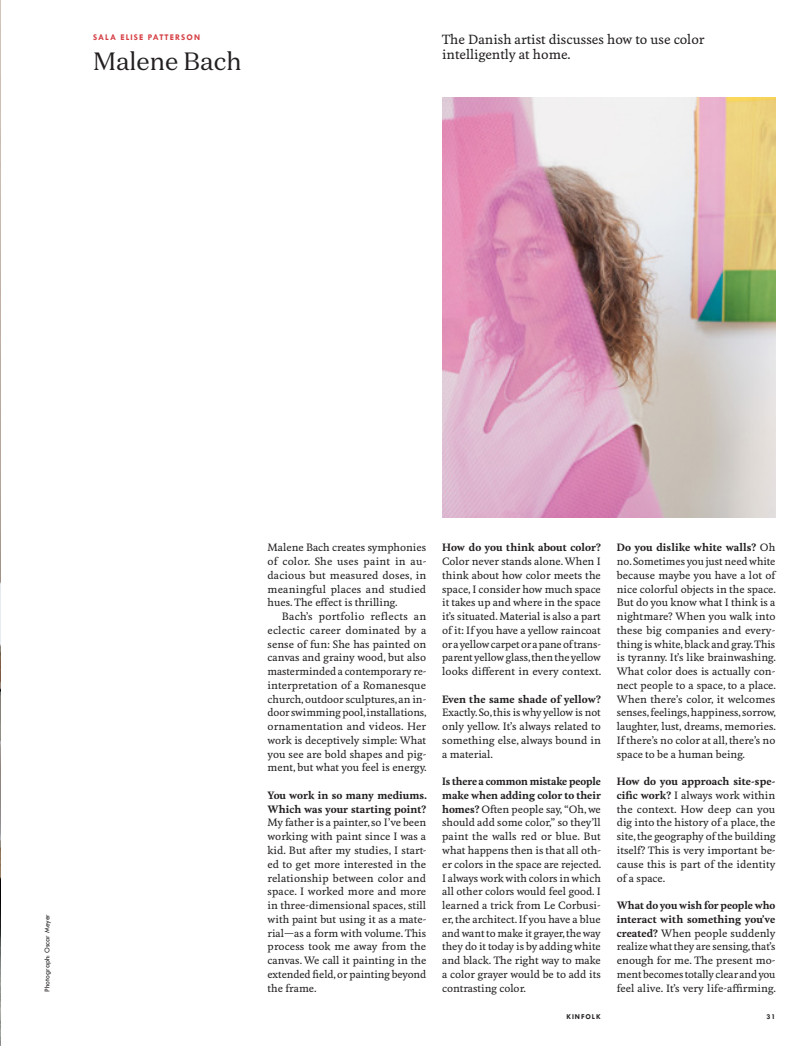
<style>
.page{position:relative;width:809px;height:1046px;background:#fff}
.page>*{position:absolute;margin:0;border:0;box-sizing:border-box;transform-origin:0 0}
.t1{font:25px "Domaine Text";color:#231f20}
.t2{font:500 12.5px/15px "Feijoa";color:#231f20}
.t3{font:500 10px/13.8px "Feijoa";color:#231f20;text-align:justify}
.t4{font:700 10px/13.8px "Feijoa";letter-spacing:.005em;color:#231f20}
.t5{font:700 8.75px "Tw Cen";letter-spacing:.12em;color:#d53f44}
.t6{font:7.5px "Tw Cen";color:#231f20}
.t7{font:700 7.5px "Tw Cen";letter-spacing:.12em;color:#231f20}
.s1{font-weight:700}
</style>
<div class="page">
<img style="left:442px;top:97px;width:333px;height:420px">
<img style="left:0;top:1px;width:1px;height:1043px">
<p class="t5" style="left:93px;top:32px;width:108px">SALA ELISE PATTERSON</p>
<h1 class="t1" style="left:93px;top:45px;width:150px">Malene Bach</h1>
<p class="t2" style="left:442px;top:32px;width:264px">The Danish artist discusses how to use color intelligently at home.</p>
<p class="t6" style="left:43px;top:991px;width:79px;rotate:-90deg">Photograph: Oscar Meyer</p>
<p class="t3" style="left:267px;top:541px;width:160px">Malene Bach creates symphonies of color. She uses paint in au&shy;dacious but measured doses, in meaningful places and studied hues. The effect is thrilling.</p>
<p class="t3" style="left:267px;top:609px;width:161px;text-indent:14px">Bach’s portfolio reflects an eclectic career dominated by a sense of fun: She has painted on canvas and grainy wood, but also masterminded a contemporary re&shy;interpretation of a Romanesque church, outdoor sculptures, an in&shy;door swimming pool, installations, ornamentation and videos. Her work is deceptively simple: What you see are bold shapes and pig&shy;ment, but what you feel is energy.</p>
<p class="t4" style="left:267px;top:788px;width:161px">You work in so many mediums.<br>Which was your starting point?</p>
<p class="t3" style="left:267px;top:816px;width:160px">My father is a painter, so I’ve been working with paint since I was a kid. But after my studies, I start&shy;ed to get more interested in the relationship between color and space. I worked more and more in three-dimensional spaces, still with paint but using it as a mate&shy;rial—as a form with volume. This process took me away from the canvas. We call it painting in the extended field, or painting beyond the frame.</p>
<p class="t4" style="left:442px;top:540px;width:160px">How do you think about color?</p>
<p class="t3" style="left:442px;top:554px;width:161px">Color never stands alone. When I think about how color meets the space, I consider how much space it takes up and where in the space it’s situated. Material is also a part of it: If you have a yellow raincoat or a yellow carpet or a pane of trans&shy;parent yellow glass, then the yellow looks different in every context.</p>
<p class="t4" style="left:442px;top:692px;width:160px">Even the same shade of yellow?</p>
<p class="t3" style="left:442px;top:706px;width:160px">Exactly. So, this is why yellow is not only yellow. It’s always related to something else, always bound in a material.</p>
<p class="t3" style="left:442px;top:774px;width:161px"><span class="s1">Is there a common mistake people make when adding color to their homes?</span> Often people say, “Oh, we should add some color,” so they’ll paint the walls red or blue. But what happens then is that all oth&shy;er colors in the space are rejected.<br>I always work with colors in which all other colors would feel good. I learned a trick from Le Corbusi&shy;er, the architect. If you have a blue and want to make it grayer, the way they do it today is by adding white and black. The right way to make a color grayer would be to add its contrasting color.</p>
<p class="t3" style="left:616px;top:541px;width:161px"><span class="s1">Do you dislike white walls?</span> Oh no. Sometimes you just need white because maybe you have a lot of nice colorful objects in the space.<br>But do you know what I think is a nightmare? When you walk into these big companies and every&shy;thing is white, black and gray. This is tyranny. It’s like brainwashing.<br>What color does is actually con&shy;nect people to a space, to a place.<br>When there’s color, it welcomes senses, feelings, happiness, sorrow, laughter, lust, dreams, memories.<br>If there’s no color at all, there’s no space to be a human being.</p>
<p class="t3" style="left:616px;top:774px;width:160px"><span class="s1">How do you approach site-spe&shy;cific work?</span> I always work within the context. How deep can you dig into the history of a place, the site, the geography of the building itself? This is very important be&shy;cause this is part of the identity of a space.</p>
<p class="t3" style="left:616px;top:898px;width:161px"><span class="s1">What do you wish for people who interact with something you’ve created?</span> When people suddenly realize what they are sensing, that’s enough for me. The present mo&shy;ment becomes totally clear and you feel alive. It’s very life-affirming.</p>
<p class="t7" style="left:566px;top:1012px;width:36px">KINFOLK</p>
<p class="t7" style="left:766px;top:1012px;width:10px">31</p>
</div>
